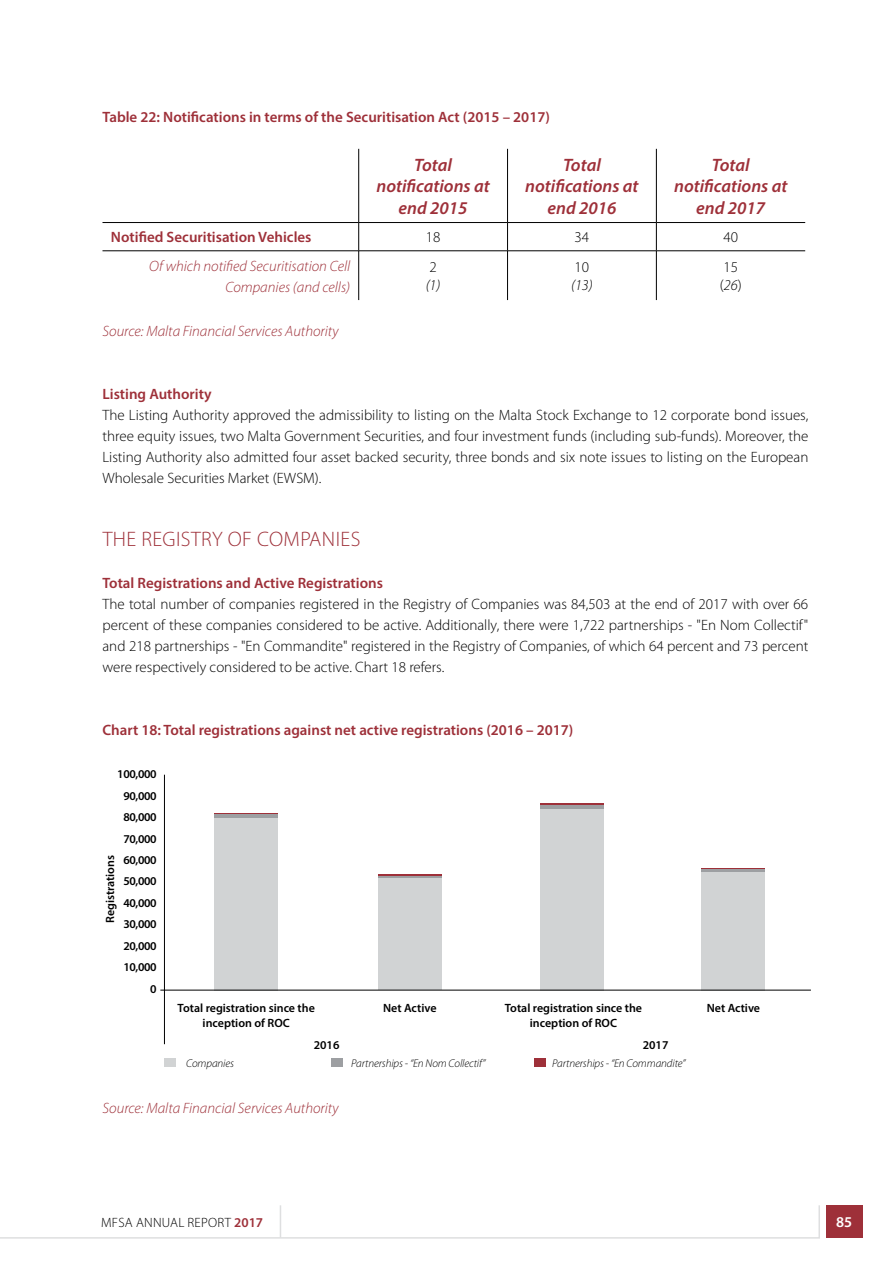
<style>
.page{position:relative;width:893px;height:1263px;background:#fff}
.page>*{position:absolute;margin:0;border:0;box-sizing:border-box;transform-origin:0 0}
.t1{font:300 21px "Myriad Pro";letter-spacing:.02em;color:#9e3039}
.t2{font:italic 600 18px/21.6px "Myriad Pro";color:#9e3039;text-align:center}
.t3{font:300 15px/21px "Myriad Pro";color:#000;text-align:justify}
.t4{font:600 15px "Myriad Pro";color:#9e3039}
.t5{font:italic 300 15px/21px "Myriad Pro";color:#9e3039;text-align:right}
.t6{font:italic 300 15px "Myriad Pro";color:#000}
.t7{font:600 15px "Myriad Pro";color:#fff}
.t8{font:300 13.5px "Myriad Pro";letter-spacing:.02em;color:#000}
.t9{font:600 12px/14.4px "Myriad Pro";color:#000;text-align:center}
.t10{font:600 12px/21.5px "Myriad Pro";letter-spacing:-.03em;color:#000;text-align:right}
.t11{font:italic 300 11.25px "Myriad Pro";letter-spacing:-.01em;color:#000}
.s1{font-style:italic}
.s2{font-weight:600;color:#9e3039}
</style>
<div class="page">
<div style="left:826px;top:1205px;width:36px;height:33px;background:#9e3039"></div>
<svg style="left:0;top:1205px;width:820px;height:33px"></svg>
<hr style="left:280px;top:1205px;width:1px;height:33px;background:#dedfe0">
<svg style="left:102px;top:149px;width:703px;height:151px"></svg>
<hr style="left:358px;top:149px;width:1px;height:73px;background:#000">
<hr style="left:507px;top:149px;width:1px;height:73px;background:#000">
<hr style="left:656px;top:149px;width:1px;height:73px;background:#000">
<hr style="left:102px;top:222px;width:257px;height:1px;background:#000">
<hr style="left:359px;top:222px;width:149px;height:1px;background:#000">
<svg style="left:358px;top:223px;width:1px;height:28px"></svg>
<hr style="left:508px;top:222px;width:148px;height:1px;background:#000">
<svg style="left:507px;top:223px;width:1px;height:28px"></svg>
<hr style="left:656px;top:222px;width:149px;height:1px;background:#000">
<svg style="left:656px;top:223px;width:1px;height:28px"></svg>
<hr style="left:102px;top:251px;width:257px;height:1px;background:#000">
<hr style="left:359px;top:251px;width:149px;height:1px;background:#000">
<hr style="left:358px;top:251px;width:1px;height:49px;background:#000">
<hr style="left:508px;top:251px;width:148px;height:1px;background:#000">
<hr style="left:507px;top:251px;width:1px;height:49px;background:#000">
<hr style="left:656px;top:251px;width:149px;height:1px;background:#000">
<hr style="left:656px;top:251px;width:1px;height:49px;background:#000">
<hr style="left:164px;top:775px;width:1px;height:269px;background:#000">
<div style="left:164px;top:1058px;width:12px;height:8px;background:#d1d3d4"></div>
<div style="left:331px;top:1058px;width:12px;height:8px;background:#9d9fa2"></div>
<div style="left:534px;top:1058px;width:12px;height:8px;background:#9e3039"></div>
<div style="left:214px;top:818px;width:64px;height:172px;background:#d1d3d4"></div>
<hr style="left:214px;top:814px;width:64px;height:4px;background:#9d9fa2">
<hr style="left:214px;top:813px;width:64px;height:1px;background:#9e3039">
<div style="left:540px;top:809px;width:64px;height:181px;background:#d1d3d4"></div>
<hr style="left:540px;top:805px;width:64px;height:4px;background:#9d9fa2">
<hr style="left:540px;top:804px;width:64px;height:1px;background:#9e3039">
<div style="left:701px;top:872px;width:64px;height:118px;background:#d1d3d4"></div>
<hr style="left:701px;top:869px;width:64px;height:3px;background:#9d9fa2">
<hr style="left:701px;top:868px;width:64px;height:1px;background:#9e3039">
<div style="left:378px;top:878px;width:64px;height:112px;background:#d1d3d4"></div>
<hr style="left:378px;top:876px;width:64px;height:2px;background:#9d9fa2">
<hr style="left:378px;top:874px;width:64px;height:2px;background:#9e3039">
<hr style="left:160px;top:990px;width:651px;height:1px;background:#000">
<p class="t4" style="left:102px;top:107px;width:449px">Table 22: Notifications in terms of the Securitisation Act (2015 – 2017)</p>
<p class="t2" style="left:376px;top:154px;width:115px">Total notifications at end 2015</p>
<p class="t2" style="left:525px;top:154px;width:115px">Total notifications at end 2016</p>
<p class="t2" style="left:674px;top:154px;width:115px">Total notifications at end 2017</p>
<p class="t4" style="left:111px;top:228px;width:202px">Notified Securitisation Vehicles</p>
<p class="t3" style="left:426px;top:227px;width:16px">18</p>
<p class="t3" style="left:575px;top:227px;width:16px">34</p>
<p class="t3" style="left:723px;top:227px;width:16px">40</p>
<p class="t5" style="left:149px;top:255px;width:203px">Of which notified Securitisation Cell<br>Companies (and cells)</p>
<p class="t3" style="left:429px;top:256px;width:9px">2</p>
<p class="t3" style="left:575px;top:256px;width:16px">10</p>
<p class="t6" style="left:571px;top:276px;width:23px">(13)</p>
<p class="t3" style="left:720px;top:258px;width:23px;line-height:18px">15 (<span class="s1">26</span>)</p>
<p class="t6" style="left:426px;top:276px;width:16px">(1)</p>
<p class="t5" style="left:102px;top:320px;width:238px">Source: Malta Financial Services Authority</p>
<p class="t4" style="left:102px;top:384px;width:111px">Listing Authority</p>
<p class="t3" style="left:102px;top:404px;width:707px">The Listing Authority approved the admissibility to listing on the Malta Stock Exchange to 12 corporate bond issues, three equity issues, two Malta Government Securities, and four investment funds (including sub-funds). Moreover, the Listing Authority also admitted four asset backed security, three bonds and six note issues to listing on the European Wholesale Securities Market (EWSM).</p>
<h1 class="t1" style="left:103px;top:526px;width:259px">THE REGISTRY OF COMPANIES</h1>
<p class="t4" style="left:102px;top:573px;width:282px">Total Registrations and Active Registrations</p>
<p class="t3" style="left:102px;top:593px;width:707px">The total number of companies registered in the Registry of Companies was 84,503 at the end of 2017 with over 66 percent of these companies considered to be active. Additionally, there were 1,722 partnerships - "En Nom Collectif" and 218 partnerships - "En Commandite" registered in the Registry of Companies, of which 64 percent and 73 percent were respectively considered to be active. Chart 18 refers.</p>
<p class="t4" style="left:102px;top:720px;width:472px">Chart 18: Total registrations against net active registrations (2016 – 2017)</p>
<p class="t10" style="left:117px;top:763px;width:41px">100,000<br>90,000<br>80,000<br>70,000<br>60,000<br>50,000<br>40,000<br>30,000<br>20,000<br>10,000<br>0</p>
<p class="t9" style="left:103px;top:923px;width:70px;rotate:-90deg">Registrations</p>
<p class="t9" style="left:178px;top:1001px;width:139px">Total registration since the inception of ROC</p>
<p class="t9" style="left:505px;top:1001px;width:139px">Total registration since the inception of ROC</p>
<p class="t9" style="left:383px;top:1001px;width:55px">Net Active</p>
<p class="t9" style="left:707px;top:1001px;width:55px">Net Active</p>
<p class="t9" style="left:314px;top:1037px;width:27px">2016</p>
<p class="t9" style="left:643px;top:1037px;width:27px">2017</p>
<p class="t11" style="left:186px;top:1056px;width:49px">Companies</p>
<p class="t11" style="left:351px;top:1056px;width:136px">Partnerships - “En Nom Collectif”</p>
<p class="t11" style="left:552px;top:1056px;width:135px">Partnerships - “En Commandite”</p>
<p class="t5" style="left:102px;top:1097px;width:238px">Source: Malta Financial Services Authority</p>
<p class="t8" style="left:101px;top:1215px;width:164px">MFSA ANNUAL REPORT <span class="s2">2017</span></p>
<p class="t7" style="left:836px;top:1212px;width:17px">85</p>
</div>
